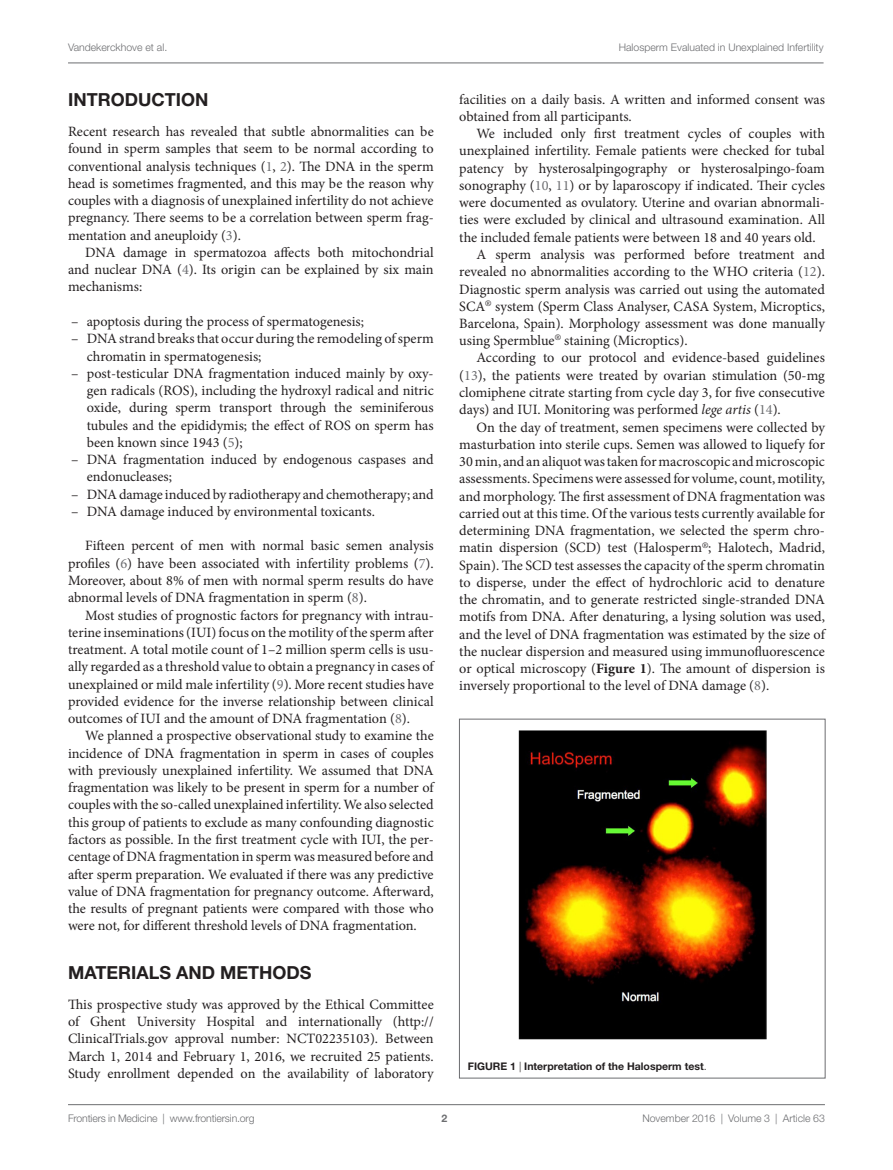
<style>
.page{position:relative;width:893px;height:1170px;background:#fff}
.page>*{position:absolute;margin:0;border:0;box-sizing:border-box;transform-origin:0 0}
.t1{font:700 18px "Helvetica Neue LT Std";color:#231f20}
.t2{font:14.25px/17.2px "Minion Pro";color:#231f20;text-align:justify}
.t3{font:300 10.5px "Helvetica Neue LT Std";color:#6c6d70}
.t4{font:700 10.5px "Helvetica Neue LT Std";color:#231f20}
.t5{font:700 10.5px "Helvetica Neue LT Std";color:#6c6d70}
.s1{color:#6c6d70}
.s2{font-style:italic}
.s3{font-weight:700}
.s4{font-weight:300}
</style>
<div class="page">
<img style="left:519px;top:730px;width:247px;height:309px">
<div style="left:459px;top:719px;width:366px;height:359px;border:1px solid #6c6d70"></div>
<hr style="left:68px;top:63px;width:756px;height:1px;background:#6c6d70">
<hr style="left:68px;top:1104px;width:757px;height:1px;background:#6c6d70">
<p class="t3" style="left:68px;top:41px;width:101px">Vandekerckhove et al.</p>
<p class="t3" style="left:619px;top:41px;width:206px">Halosperm Evaluated in Unexplained Infertility</p>
<p class="t1" style="left:68px;top:88px;width:139px">INTRODUCTION</p>
<p class="t2" style="left:68px;top:123px;width:367px">Recent research has revealed that subtle abnormalities can be found in sperm samples that seem to be normal according to conventional analysis techniques (<span class="s1">1</span>, <span class="s1">2</span>). The DNA in the sperm head is sometimes fragmented, and this may be the reason why couples with a diagnosis of unexplained infertility do not achieve pregnancy. There seems to be a correlation between sperm frag&shy;mentation and aneuploidy (<span class="s1">3</span>).</p>
<p class="t2" style="left:68px;top:244px;width:367px;text-indent:17px">DNA damage in spermatozoa affects both mitochondrial and nuclear DNA (<span class="s1">4</span>). Its origin can be explained by six main mechanisms:</p>
<p class="t2" style="left:71px;top:313px;width:294px">– apoptosis during the process of spermatogenesis;</p>
<p class="t2" style="left:87px;top:330px;width:348px;text-indent:-16px">– DNA strand breaks that occur during the remodeling of sperm chromatin in spermatogenesis;</p>
<p class="t2" style="left:87px;top:364px;width:348px;text-indent:-16px">– post-testicular DNA fragmentation induced mainly by oxy&shy;gen radicals (ROS), including the hydroxyl radical and nitric oxide, during sperm transport through the seminiferous tubules and the epididymis; the effect of ROS on sperm has been known since 1943 (<span class="s1">5</span>);</p>
<p class="t2" style="left:87px;top:451px;width:348px;text-indent:-16px">– DNA fragmentation induced by endogenous caspases and endonucleases;</p>
<p class="t2" style="left:71px;top:485px;width:364px">– DNA damage induced by radiotherapy and chemotherapy; and</p>
<p class="t2" style="left:71px;top:503px;width:305px">– DNA damage induced by environmental toxicants.</p>
<p class="t2" style="left:68px;top:537px;width:367px;text-indent:17px">Fifteen percent of men with normal basic semen analysis profiles (<span class="s1">6</span>) have been associated with infertility problems (<span class="s1">7</span>).<br>Moreover, about 8% of men with normal sperm results do have abnormal levels of DNA fragmentation in sperm (<span class="s1">8</span>).</p>
<p class="t2" style="left:68px;top:606px;width:367px;text-indent:17px">Most studies of prognostic factors for pregnancy with intrau&shy;terine inseminations (IUI) focus on the motility of the sperm after treatment. A total motile count of 1–2 million sperm cells is usu&shy;ally regarded as a threshold value to obtain a pregnancy in cases of unexplained or mild male infertility (<span class="s1">9</span>). More recent studies have provided evidence for the inverse relationship between clinical outcomes of IUI and the amount of DNA fragmentation (<span class="s1">8</span>).</p>
<p class="t2" style="left:68px;top:727px;width:367px;text-indent:17px">We planned a prospective observational study to examine the incidence of DNA fragmentation in sperm in cases of couples with previously unexplained infertility. We assumed that DNA fragmentation was likely to be present in sperm for a number of couples with the so-called unexplained infertility. We also selected this group of patients to exclude as many confounding diagnostic factors as possible. In the first treatment cycle with IUI, the per&shy;centage of DNA fragmentation in sperm was measured before and after sperm preparation. We evaluated if there was any predictive value of DNA fragmentation for pregnancy outcome. Afterward, the results of pregnant patients were compared with those who were not, for different threshold levels of DNA fragmentation.</p>
<p class="t1" style="left:68px;top:961px;width:50px">MATERIALS</p>
<p class="t1" style="left:176px;top:961px;width:136px">AN D METHODS</p>
<p class="t2" style="left:68px;top:995px;width:367px">This prospective study was approved by the Ethical Committee of Ghent University Hospital and internationally (http:// ClinicalTrials.gov approval number: NCT02235103). Between March 1, 2014 and February 1, 2016, we recruited 25 patients.<br>Study enrollment depended on the availability of laboratory</p>
<p class="t2" style="left:459px;top:90px;width:367px">facilities on a daily basis. A written and informed consent was obtained from all participants.</p>
<p class="t2" style="left:476px;top:125px;width:350px">We included only first treatment cycles of couples with</p>
<p class="t2" style="left:459px;top:142px;width:367px">unexplained infertility. Female patients were checked for tubal</p>
<p class="t2" style="left:459px;top:159px;width:367px">patency by hysterosalpingography or hysterosalpingo-foam</p>
<p class="t2" style="left:459px;top:177px;width:367px">sonography (<span class="s1">10</span>, <span class="s1">11</span>) or by laparoscopy if indicated. Their cycles</p>
<p class="t2" style="left:459px;top:194px;width:367px">were documented as ovulatory. Uterine and ovarian abnormali-</p>
<p class="t2" style="left:459px;top:211px;width:367px">ties were excluded by clinical and ultrasound examination. All</p>
<p class="t2" style="left:459px;top:228px;width:358px">the included female patients were between 18 and 40 years old.</p>
<p class="t2" style="left:476px;top:246px;width:350px">A sperm analysis was performed before treatment and</p>
<p class="t2" style="left:459px;top:263px;width:367px">revealed no abnormalities according to the WHO criteria (<span class="s1">12</span>).</p>
<p class="t2" style="left:459px;top:280px;width:367px">Diagnostic sperm analysis was carried out using the automated</p>
<p class="t2" style="left:459px;top:297px;width:367px">SCA<sup>®</sup> system (Sperm Class Analyser, CASA System, Microptics,</p>
<p class="t2" style="left:459px;top:315px;width:367px">Barcelona, Spain). Morphology assessment was done manually</p>
<p class="t2" style="left:459px;top:332px;width:230px">using Spermblue<sup>®</sup> staining (Microptics).</p>
<p class="t2" style="left:476px;top:349px;width:350px">According to our protocol and evidence-based guidelines</p>
<p class="t2" style="left:459px;top:366px;width:367px">(<span class="s1">13</span>), the patients were treated by ovarian stimulation (50-mg</p>
<p class="t2" style="left:459px;top:384px;width:367px">clomiphene citrate starting from cycle day 3, for five consecutive</p>
<p class="t2" style="left:459px;top:401px;width:323px">days) and IUI. Monitoring was performed <span class="s2">lege artis</span> (<span class="s1">14</span>).</p>
<p class="t2" style="left:476px;top:418px;width:350px">On the day of treatment, semen specimens were collected by</p>
<p class="t2" style="left:459px;top:435px;width:367px">masturbation into sterile cups. Semen was allowed to liquefy for</p>
<p class="t2" style="left:459px;top:453px;width:367px">30 min, and an aliquot was taken for macroscopic and microscopic</p>
<p class="t2" style="left:459px;top:470px;width:367px">assessments. Specimens were assessed for volume, count, motility,</p>
<p class="t2" style="left:459px;top:487px;width:367px">and morphology. The first assessment of DNA fragmentation was</p>
<p class="t2" style="left:459px;top:504px;width:367px">carried out at this time. Of the various tests currently available for</p>
<p class="t2" style="left:459px;top:522px;width:367px">determining DNA fragmentation, we selected the sperm chro-</p>
<p class="t2" style="left:459px;top:539px;width:367px">matin dispersion (SCD) test (Halosperm<sup>®</sup>; Halotech, Madrid,</p>
<p class="t2" style="left:459px;top:556px;width:367px">Spain). The SCD test assesses the capacity of the sperm chromatin</p>
<p class="t2" style="left:459px;top:573px;width:367px">to disperse, under the effect of hydrochloric acid to denature</p>
<p class="t2" style="left:459px;top:591px;width:367px">the chromatin, and to generate restricted single-stranded DNA</p>
<p class="t2" style="left:459px;top:608px;width:367px">motifs from DNA. After denaturing, a lysing solution was used,</p>
<p class="t2" style="left:459px;top:625px;width:367px">and the level of DNA fragmentation was estimated by the size of</p>
<p class="t2" style="left:459px;top:642px;width:367px">the nuclear dispersion and measured using immunofluorescence</p>
<p class="t2" style="left:459px;top:660px;width:367px">or optical microscopy (<span class="s3">Figure 1</span>). The amount of dispersion is</p>
<p class="t2" style="left:459px;top:677px;width:311px">inversely proportional to the level of DNA damage (<span class="s1">8</span>).</p>
<p class="t4" style="left:468px;top:1059px;width:240px">Figure 1 <span class="s4">|</span> Interpretation of the Halosperm test<span class="s4">.</span></p>
<p class="t3" style="left:68px;top:1111px;width:188px">Frontiers in Medicine | www.frontiersin.org</p>
<p class="t3" style="left:642px;top:1111px;width:184px">November 2016 | Volume 3 | Article 63</p>
<p class="t5" style="left:441px;top:1111px;width:7px">2</p>
</div>
